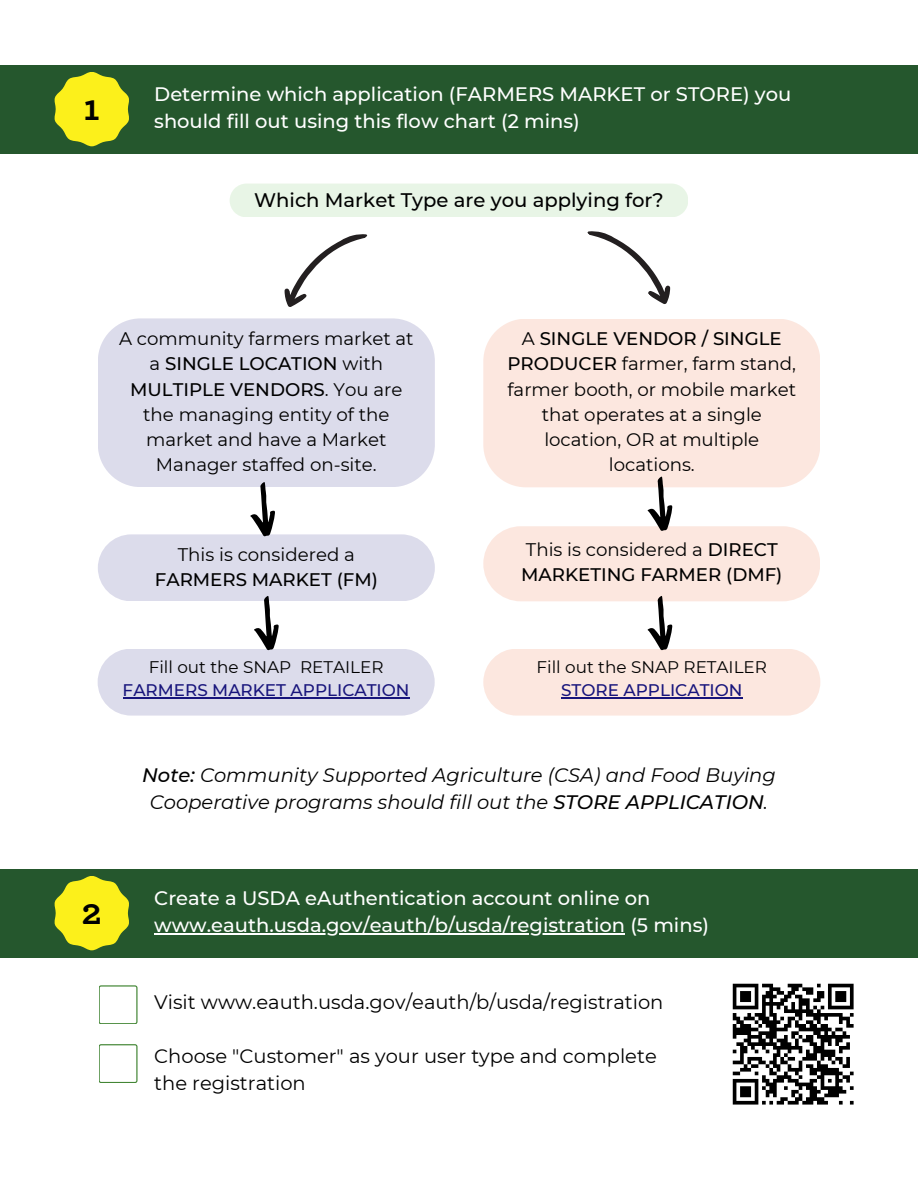
<style>
.page{position:relative;width:918px;height:1188px;background:#fff}
.page>*{position:absolute;margin:0;border:0;box-sizing:border-box;transform-origin:0 0}
.t1{font:700 37.5px "Archer";color:#000}
.t2{font:500 19.65px "Montserrat";color:#000}
.t3{font:500 19.5px/27px "Montserrat";color:#fff}
.t4{font:19.5px/27px "Montserrat";color:#000}
.t5{font:italic 19.5px/27px "Montserrat";color:#000;text-align:center}
.t6{font:18.15px/25.2px "Montserrat";color:#000;text-align:center}
.t7{font:500 18.15px/25.2px "Montserrat";color:#000}
.t8{font:500 16.8px/23.1px "Montserrat";color:#18157c;text-align:center}
.t9{font:16.8px/23.1px "Montserrat";color:#000;text-align:center}
.s1{font-weight:500}
.s2{font-weight:400}
.s3{font-weight:400;color:#000}
.s4{font-weight:500;color:#18157c}
</style>
<div class="page">
<div style="left:0;top:65px;width:918px;height:88px;background:#25572d"></div>
<div style="left:98px;top:318px;width:337px;height:169px;background:#dcdceb;border-radius:43px"></div>
<div style="left:483px;top:319px;width:337px;height:168px;background:#fce7df;border-radius:43px"></div>
<div style="left:98px;top:534px;width:337px;height:67px;background:#dcdceb;border-radius:33px"></div>
<div style="left:98px;top:649px;width:337px;height:67px;background:#dcdceb;border-radius:33px"></div>
<hr style="left:123px;top:697px;width:287px;height:1px;background:#18157c">
<svg style="left:254px;top:596px;width:25px;height:54px"></svg>
<div style="left:483px;top:649px;width:337px;height:67px;background:#fce7df;border-radius:33px"></div>
<hr style="left:561px;top:697px;width:182px;height:1px;background:#18157c">
<svg style="left:54px;top:72px;width:75px;height:74px"></svg>
<div style="left:0;top:869px;width:918px;height:88px;background:#25572d"></div>
<svg style="left:54px;top:876px;width:75px;height:74px"></svg>
<svg style="left:99px;top:985px;width:39px;height:39px"></svg>
<svg style="left:99px;top:1044px;width:39px;height:39px"></svg>
<hr style="left:154px;top:933px;width:471px;height:1px;background:#fff">
<svg style="left:483px;top:476px;width:337px;height:174px"></svg>
<svg style="left:250px;top:482px;width:25px;height:54px"></svg>
<svg style="left:230px;top:184px;width:458px;height:123px"></svg>
<svg style="left:732px;top:983px;width:122px;height:122px"></svg>
<p class="t1" style="left:84px;top:90px;width:18px">1</p>
<p class="t3" style="left:154px;top:81px;width:639px">Determine which application (FARMERS MARKET or STORE) you should fill out using this flow chart (2 mins)</p>
<h2 class="t2" style="left:254px;top:188px;width:411px">Which Market Type are you applying for?</h2>
<p class="t6" style="left:119px;top:326px;width:296px">A community farmers market at a <span class="s1">SINGLE LOCATION</span> with<br><span class="s1">MULTIPLE VENDORS</span>. You are the managing entity of the market and have a Market<br>Manager staffed on-site.</p>
<p class="t6" style="left:507px;top:326px;width:290px">A <span class="s1">SINGLE VENDOR / SINGLE<br>PRODUCER</span> farmer, farm stand, farmer booth, or mobile market that operates at a single location, OR at multiple locations.</p>
<h1 class="t6" style="left:155px;top:541px;width:225px">This is considered a<br><span class="s1">FARMERS MARKET (FM)</span></h1>
<h1 class="t7" style="left:521px;top:537px;width:263px"><span class="s2">This is considered a</span> DIRECT<br>MARKETING FARMER (DMF)</h1>
<p class="t8" style="left:123px;top:655px;width:288px"><span class="s3">Fill out the SNAP RETAILER<br></span>FARMERS MARKET APPLICATION</p>
<h2 class="t9" style="left:537px;top:655px;width:232px">Fill out the SNAP RETAILER<br><span class="s4">STORE APPLICATION</span></h2>
<p class="t5" style="left:142px;top:762px;width:635px"><span class="s1">Note:</span> Community Supported Agriculture (CSA) and Food Buying<br>Cooperative programs should fill out the <span class="s1">STORE APPLICATION</span>.</p>
<h2 class="t1" style="left:82px;top:894px;width:21px">2</h2>
<h2 class="t3" style="left:154px;top:885px;width:498px">Create a USDA eAuthentication account online on</h2>
<p class="t3" style="left:154px;top:912px;width:556px">www.eauth.usda.gov/eauth/b/usda/registration (5 mins)</p>
<p class="t4" style="left:154px;top:989px;width:511px">Visit www.eauth.usda.gov/eauth/b/usda/registration</p>
<p class="t4" style="left:154px;top:1043px;width:504px">Choose "Customer" as your user type and complete the registration</p>
</div>
